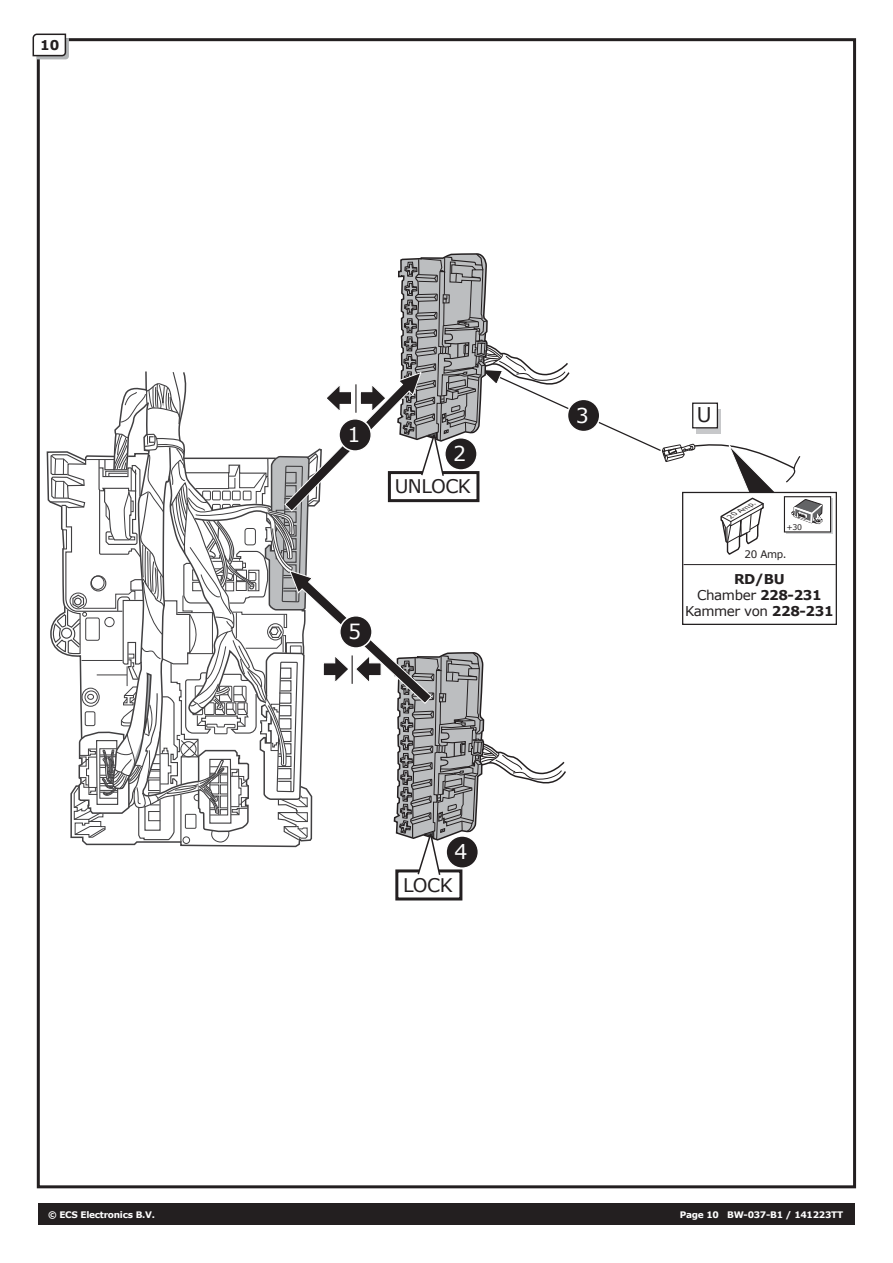
<style>
.page{position:relative;width:893px;height:1263px;background:#fff}
.page>*{position:absolute;margin:0;border:0;box-sizing:border-box;transform-origin:0 0}
.t1{font:20.55px "Verdana";color:#fff}
.t2{font:20.25px "Verdana";color:#231f20}
.t3{font:18.75px "Verdana";letter-spacing:-.03em;color:#231f20}
.t4{font:700 13.5px/16.2px "Verdana";color:#231f20;text-align:center}
.t5{font:10.35px "Verdana";color:#231f20}
.t6{font:700 9px "Verdana";letter-spacing:-.03em;color:#fff}
.t7{font:7.8px "Verdana";color:#231f20}
.t8{font:italic 6px "Verdana";color:#231f20;scale:1.22 1}
.s1{font-weight:400}
</style>
<div class="page">
<div style="left:38px;top:1203px;width:817px;height:21px;background:#231f20"></div>
<svg style="left:32px;top:33px;width:168px;height:777px"></svg>
<div style="left:682px;top:492px;width:155px;height:133px;background:#fff;border:1px solid #231f20"></div>
<hr style="left:684px;top:564px;width:152px;height:1px;background:#231f20">
<svg style="left:823px;top:499px;width:10px;height:35px"></svg>
<div style="left:784px;top:496px;width:47px;height:36px;background:#fff;border:1px solid #231f20"></div>
<svg style="left:46px;top:248px;width:777px;height:653px"></svg>
<div style="left:339px;top:419px;width:32px;height:32px;background:#231f20;border-radius:50%"></div>
<div style="left:338px;top:418px;width:34px;height:34px;border:2px solid #fff;border-radius:50%"></div>
<div style="left:567px;top:399px;width:33px;height:33px;background:#231f20;border-radius:50%"></div>
<div style="left:567px;top:399px;width:33px;height:33px;border:2px solid #fff;border-radius:50%"></div>
<div style="left:445px;top:438px;width:32px;height:32px;background:#231f20;border-radius:50%"></div>
<div style="left:444px;top:437px;width:34px;height:34px;border:2px solid #fff;border-radius:50%"></div>
<div style="left:446px;top:836px;width:32px;height:32px;background:#231f20;border-radius:50%"></div>
<div style="left:445px;top:835px;width:34px;height:34px;border:2px solid #fff;border-radius:50%"></div>
<div style="left:340px;top:616px;width:32px;height:32px;background:#231f20;border-radius:50%"></div>
<div style="left:339px;top:615px;width:34px;height:34px;border:2px solid #fff;border-radius:50%"></div>
<h3 class="t4" style="left:40px;top:37px;width:21px">10</h3>
<h1 class="t1" style="left:347px;top:421px;width:15px">1</h1>
<h1 class="t1" style="left:453px;top:440px;width:15px">2</h1>
<h3 class="t3" style="left:395px;top:474px;width:78px">UNLOCK</h3>
<h1 class="t1" style="left:348px;top:618px;width:15px">5</h1>
<h1 class="t1" style="left:455px;top:838px;width:15px">4</h1>
<h3 class="t3" style="left:403px;top:872px;width:51px">LOCK</h3>
<h1 class="t1" style="left:576px;top:401px;width:15px">3</h1>
<h2 class="t2" style="left:697px;top:401px;width:16px">U</h2>
<p class="t8" style="left:728px;top:513px;width:26px;rotate:-29deg">20 Amp.</p>
<p class="t5" style="left:744px;top:547px;width:44px">20 Amp.</p>
<h3 class="t4" style="left:685px;top:570px;width:150px">RD/BU<br><span class="s1">Chamber</span> 228-231<br><span class="s1">Kammer von</span> 228-231</h3>
<p class="t7" style="left:786px;top:521px;width:17px">+30</p>
<p class="t6" style="left:48px;top:1208px;width:108px">© ECS Electronics B.V.</p>
<p class="t6" style="left:680px;top:1208px;width:165px">Page 10 BW-037-B1 / 141223TT</p>
</div>
